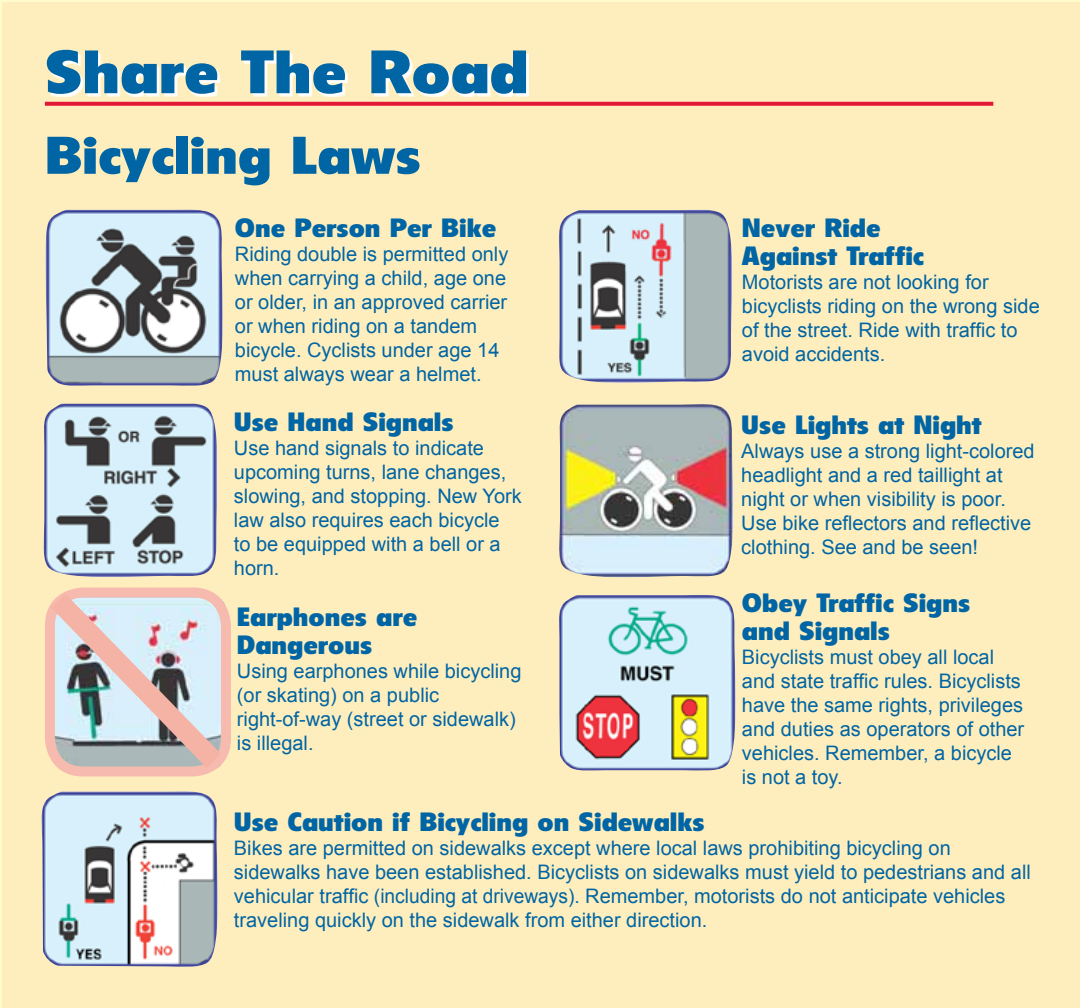
<style>
.page{position:relative;width:1080px;height:1008px;background:#ffeebd}
.page>*{position:absolute;margin:0;border:0;box-sizing:border-box;transform-origin:0 0}
.t1{font:900 condensed 60px "Flyer LT Std";color:#0065a4;scale:1.25 1}
.t2{font:900 condensed 52px "Flyer LT Std";color:#0065a4;scale:1.25 1}
.t3{font:900 condensed 26px/28px "Flyer LT Std";color:#0065a4;scale:1.2 1}
.t4{font:20px/24px "Arial";color:#0065a4}
</style>
<div class="page">
<svg style="left:30px;top:572px;width:212px;height:217px;background:#d8cec3"></svg>
<svg style="left:45px;top:102px;width:948px;height:4px;background:#e4243e"></svg>
<img style="left:558px;top:595px;width:182px;height:177px">
<img style="left:43px;top:210px;width:185px;height:177px">
<img style="left:40px;top:791px;width:180px;height:178px">
<img style="left:557px;top:210px;width:180px;height:180px">
<img style="left:42px;top:404px;width:181px;height:178px">
<img style="left:557px;top:404px;width:181px;height:180px">
<svg style="left:50px;top:53px;width:479px;height:44px"></svg>
<p class="t1" style="left:45px;top:37px;width:388px">Share The Road</p>
<p class="t2" style="left:45px;top:125px;width:302px">Bicycling Laws</p>
<p class="t3" style="left:235px;top:214px;width:219px">One Person Per Bike</p>
<p class="t4" style="left:235px;top:242px;width:275px">Riding double is permitted only when carrying a child, age one or older, in an approved carrier or when riding on a tandem bicycle. Cyclists under age 14 must always wear a helmet.</p>
<p class="t3" style="left:234px;top:408px;width:185px">Use Hand Signals</p>
<p class="t4" style="left:234px;top:436px;width:289px">Use hand signals to indicate upcoming turns, lane changes, slowing, and stopping. New York law also requires each bicycle<br>to be equipped with a bell or a horn.</p>
<p class="t3" style="left:237px;top:603px;width:152px">Earphones are<br>Dangerous</p>
<p class="t4" style="left:237px;top:659px;width:286px">Using earphones while bicycling (or skating) on a public right-of-way (street or sidewalk) is illegal.</p>
<p class="t3" style="left:742px;top:214px;width:153px">Never Ride<br>Against Traffic</p>
<p class="t4" style="left:742px;top:270px;width:299px">Motorists are not looking for bicyclists riding on the wrong side of the street. Ride with traffic to avoid accidents.</p>
<p class="t3" style="left:741px;top:411px;width:202px">Use Lights at Night</p>
<p class="t4" style="left:741px;top:439px;width:295px">Always use a strong light-colored headlight and a red taillight at night or when visibility is poor.<br>Use bike reflectors and reflective clothing. See and be seen!</p>
<p class="t3" style="left:742px;top:589px;width:192px">Obey Traffic Signs and Signals</p>
<p class="t4" style="left:742px;top:645px;width:284px">Bicyclists must obey all local and state traffic rules. Bicyclists have the same rights, privileges and duties as operators of other vehicles. Remember, a bicycle is not a toy.</p>
<p class="t3" style="left:234px;top:808px;width:394px">Use Caution if Bicycling on Sidewalks</p>
<p class="t4" style="left:234px;top:836px;width:798px">Bikes are permitted on sidewalks except where local laws prohibiting bicycling on sidewalks have been established. Bicyclists on sidewalks must yield to pedestrians and all vehicular traffic (including at driveways). Remember, motorists do not anticipate vehicles traveling quickly on the sidewalk from either direction.</p>
</div>
